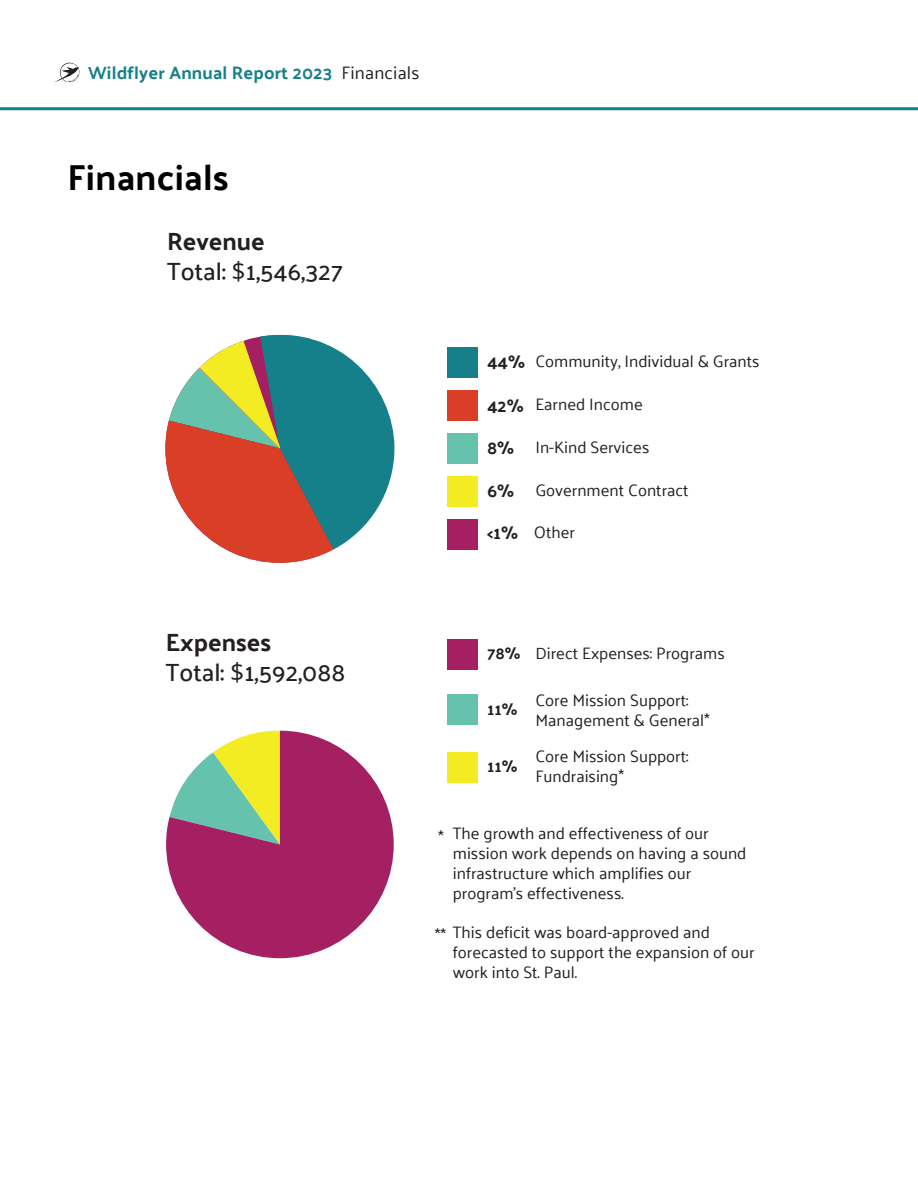
<style>
.page{position:relative;width:918px;height:1188px;background:#fff}
.page>*{position:absolute;margin:0;border:0;box-sizing:border-box;transform-origin:0 0}
.t1{font:700 36px "Palanquin";letter-spacing:.01em;color:#000}
.t2{font:500 24.9px/29.8px "Palanquin";color:#231f20}
.t3{font:700 18px "Palanquin";letter-spacing:.01em;color:#158089}
.t4{font:700 18px "Palanquin";color:#231f20}
.t5{font:16.5px/20px "Palanquin";color:#231f20}
.t6{font:700 16.5px "Palanquin";color:#231f20}
.s1{font-weight:400;color:#231f20}
.s2{font-weight:700}
.s3{font-family:"Open Sans";font-weight:400}
.s4{font-weight:700;font-size:18px}
</style>
<div class="page">
<svg style="left:166px;top:731px;width:228px;height:227px;fill:#a52062"></svg>
<div style="left:447px;top:348px;width:30px;height:30px;background:#158089"></div>
<div style="left:447px;top:390px;width:30px;height:31px;background:#d93f27"></div>
<div style="left:447px;top:433px;width:30px;height:31px;background:#65c3ad"></div>
<div style="left:447px;top:476px;width:30px;height:30px;background:#f4ec23"></div>
<div style="left:447px;top:519px;width:30px;height:30px;background:#a52062"></div>
<div style="left:447px;top:639px;width:30px;height:30px;background:#a52062"></div>
<div style="left:447px;top:694px;width:30px;height:30px;background:#65c3ad"></div>
<div style="left:447px;top:752px;width:30px;height:31px;background:#f4ec23"></div>
<svg style="left:165px;top:334px;width:229px;height:229px"></svg>
<svg style="left:55px;top:63px;width:24px;height:19px"></svg>
<svg style="left:0;top:107px;width:918px;height:3px;background:#288a92"></svg>
<p class="t3" style="left:88px;top:63px;width:333px">Wildflyer Annual Report 2023 <span class="s1">Financials</span></p>
<p class="t1" style="left:68px;top:156px;width:163px">Financials</p>
<p class="t2" style="left:167px;top:227px;width:177px"><span class="s2">Revenue<br></span>Total: <span class="s3">$</span>1,546,327</p>
<p class="t5" style="left:487px;top:351px;width:274px"><span class="s4">44%</span> Community, Individual &amp; Grants</p>
<p class="t4" style="left:487px;top:396px;width:38px">42%</p>
<p class="t4" style="left:487px;top:437px;width:29px">8%</p>
<p class="t4" style="left:487px;top:480px;width:29px">6%</p>
<p class="t4" style="left:487px;top:523px;width:33px">&lt;1%</p>
<p class="t5" style="left:535px;top:394px;width:109px">Earned Income</p>
<p class="t5" style="left:535px;top:437px;width:116px">In-Kind Services</p>
<p class="t5" style="left:535px;top:480px;width:155px">Government Contract</p>
<p class="t5" style="left:534px;top:523px;width:43px">Other</p>
<p class="t2" style="left:166px;top:627px;width:181px"><span class="s2">Expenses<br></span>Total: <span class="s3">$</span>1,592,088</p>
<p class="t5" style="left:487px;top:643px;width:239px"><span class="s2">78%</span> Direct Expenses: Programs</p>
<p class="t6" style="left:487px;top:700px;width:32px">11%</p>
<p class="t5" style="left:535px;top:690px;width:176px">Core Mission Support:<br>Management &amp; General*</p>
<p class="t6" style="left:487px;top:756px;width:32px">11%</p>
<p class="t5" style="left:535px;top:746px;width:155px">Core Mission Support:<br>Fundraising*</p>
<p class="t5" style="left:453px;top:823px;width:295px">The growth and effectiveness of our mission work depends on having a sound infrastructure which amplifies our program's effectiveness.</p>
<p class="t5" style="left:453px;top:923px;width:303px">This deficit was board-approved and forecasted to support the expansion of our work into St. Paul.</p>
<p class="t5" style="left:438px;top:827px;width:7px">*</p>
<p class="t5" style="left:435px;top:925px;width:13px">**</p>
</div>
